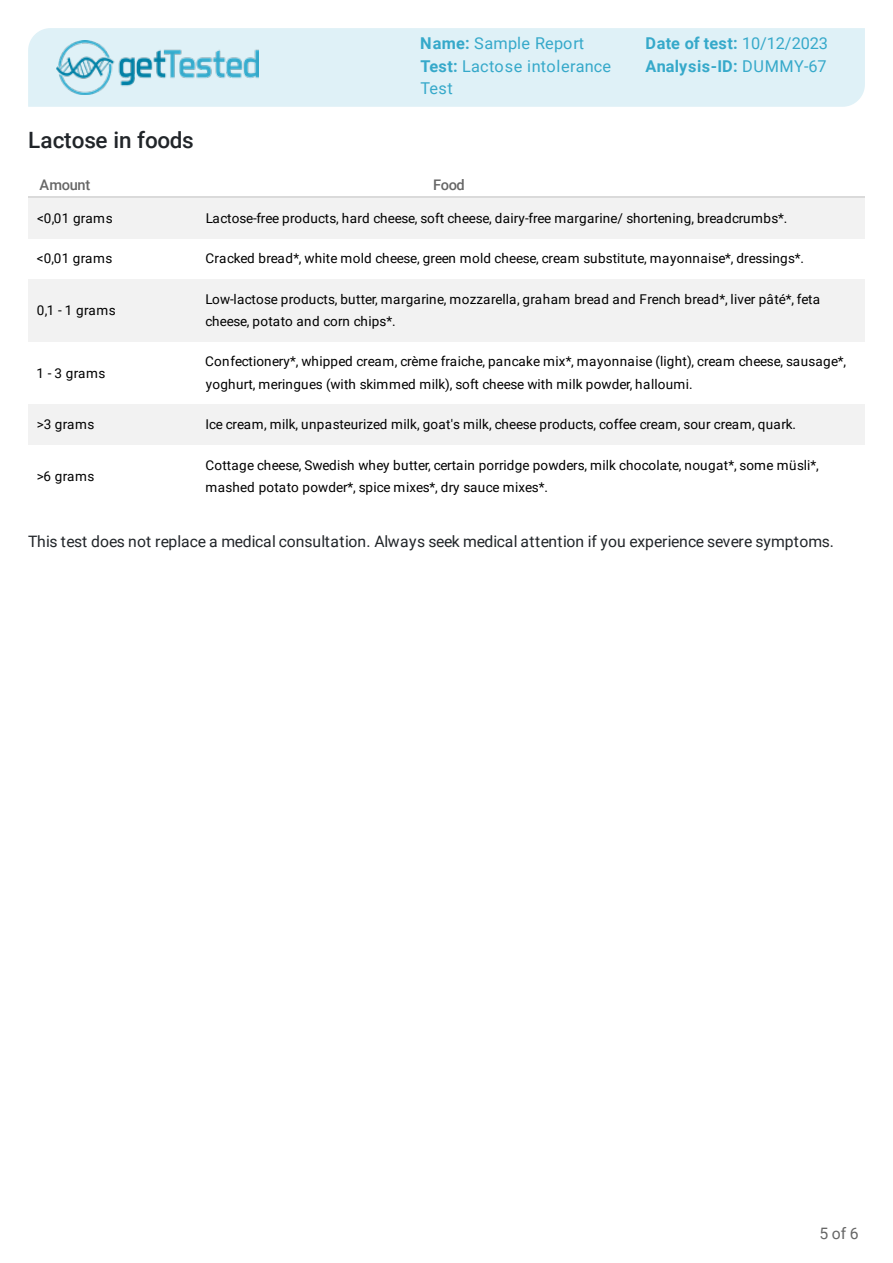
<style>
.page{position:relative;width:893px;height:1263px;background:#fff}
.page>*{position:absolute;margin:0;border:0;box-sizing:border-box;transform-origin:0 0}
.t1{font:500 22.5px "Roboto";letter-spacing:-.015em;color:#212529}
.t2{font:16.35px/22.5px "Roboto";letter-spacing:.02em;color:#36a9ca}
.t3{font:700 16.35px/22.5px "Roboto";letter-spacing:.01em;color:#36a9ca}
.t4{font:15.75px "Roboto";color:#212529}
.t5{font:15.75px "Roboto";color:#666}
.t6{font:500 14.55px "Roboto";letter-spacing:-.02em;color:#666}
.t7{font:13.5px/22.5px "Roboto";letter-spacing:.005em;color:#000}
.s1{font-weight:700}
.s2{font-weight:400}
</style>
<div class="page">
<div style="left:28px;top:28px;width:836px;height:79px;background:#dff1f7"></div>
<div style="left:28px;top:198px;width:169px;height:40px;background:#f2f2f2"></div>
<div style="left:197px;top:198px;width:667px;height:40px;background:#f2f2f2"></div>
<div style="left:28px;top:279px;width:169px;height:63px;background:#f2f2f2"></div>
<div style="left:197px;top:279px;width:667px;height:63px;background:#f2f2f2"></div>
<div style="left:28px;top:405px;width:169px;height:40px;background:#f2f2f2"></div>
<div style="left:197px;top:405px;width:667px;height:40px;background:#f2f2f2"></div>
<hr style="left:28px;top:197px;width:169px;height:1px;background:#dadada">
<hr style="left:197px;top:197px;width:667px;height:1px;background:#dadada">
<img style="left:56px;top:40px;width:203px;height:54px">
<p class="t2" style="left:420px;top:32px;width:192px"><span class="s1">Name:</span> Sample Report<br><span class="s1">Test:</span> Lactose intolerance<br>Test</p>
<p class="t3" style="left:645px;top:32px;width:184px">Date of test: <span class="s2">10/12/2023<br></span>Analysis-ID: <span class="s2">DUMMY-67</span></p>
<h1 class="t1" style="left:28px;top:125px;width:167px">Lactose in foods</h1>
<p class="t6" style="left:39px;top:175px;width:52px">Amount</p>
<p class="t6" style="left:433px;top:175px;width:33px">Food</p>
<p class="t7" style="left:37px;top:206px;width:77px">&lt;0,01 grams</p>
<p class="t7" style="left:206px;top:206px;width:583px">Lactose-free products, hard cheese, soft cheese, dairy-free margarine/ shortening, breadcrumbs*.</p>
<p class="t7" style="left:37px;top:246px;width:77px">&lt;0,01 grams</p>
<p class="t7" style="left:206px;top:246px;width:600px">Cracked bread*, white mold cheese, green mold cheese, cream substitute, mayonnaise*, dressings*.</p>
<p class="t7" style="left:37px;top:298px;width:80px">0,1 - 1 grams</p>
<p class="t7" style="left:205px;top:287px;width:616px">Low-lactose products, butter, margarine, mozzarella, graham bread and French bread*, liver pâté*, feta cheese, potato and corn chips*.</p>
<p class="t7" style="left:37px;top:361px;width:70px">1 - 3 grams</p>
<p class="t7" style="left:205px;top:350px;width:642px">Confectionery*, whipped cream, crème fraiche, pancake mix*, mayonnaise (light), cream cheese, sausage*, yoghurt, meringues (with skimmed milk), soft cheese with milk powder, halloumi.</p>
<p class="t7" style="left:37px;top:413px;width:59px">&gt;3 grams</p>
<p class="t7" style="left:206px;top:413px;width:592px">Ice cream, milk, unpasteurized milk, goat's milk, cheese products, coffee cream, sour cream, quark.</p>
<p class="t7" style="left:37px;top:465px;width:59px">&gt;6 grams</p>
<p class="t7" style="left:205px;top:453px;width:615px">Cottage cheese, Swedish whey butter, certain porridge powders, milk chocolate, nougat*, some müsli*, mashed potato powder*, spice mixes*, dry sauce mixes*.</p>
<p class="t4" style="left:28px;top:531px;width:807px">This test does not replace a medical consultation. Always seek medical attention if you experience severe symptoms.</p>
<p class="t5" style="left:819px;top:1222px;width:41px">5of6</p>
</div>
